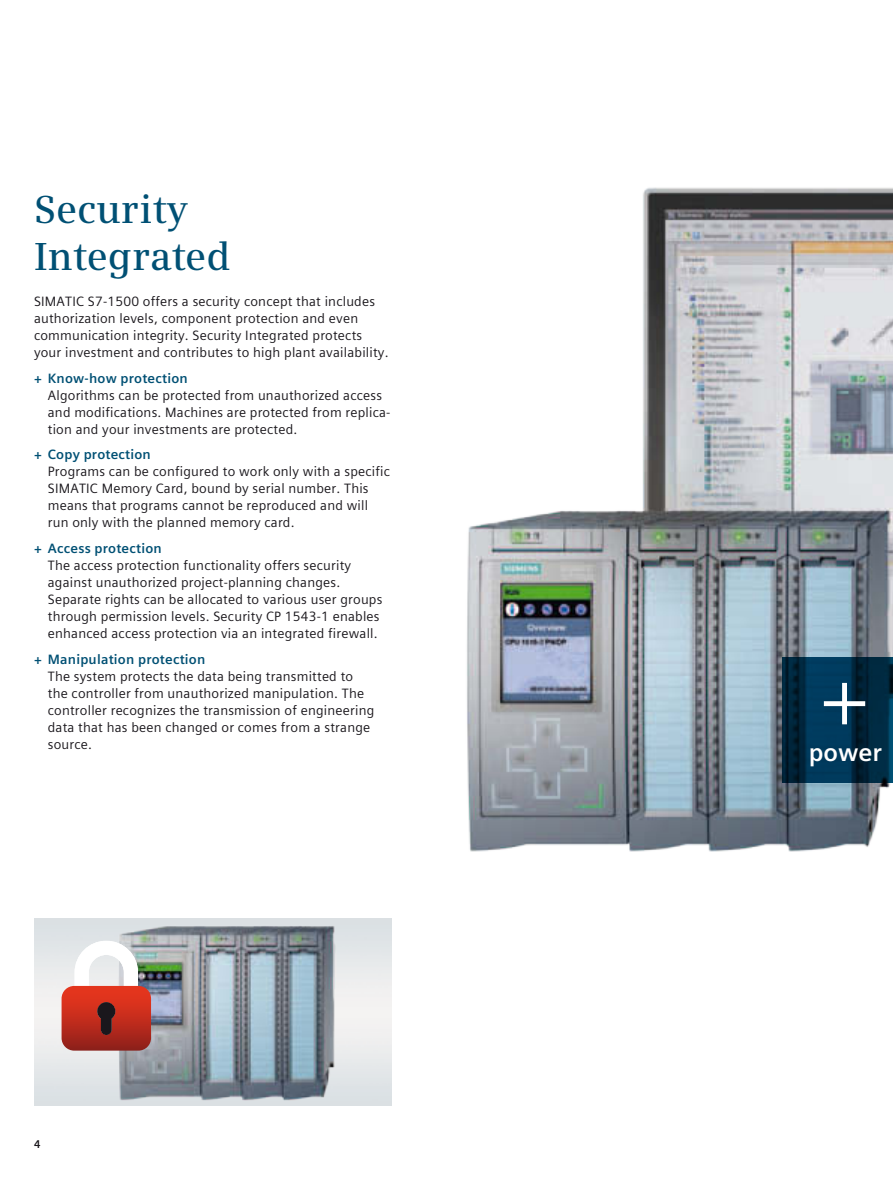
<style>
.page{position:relative;width:893px;height:1191px;background:#fff}
.page>*{position:absolute;margin:0;border:0;box-sizing:border-box;transform-origin:0 0}
.t1{font:600 39px/46.8px "Siemens Serif";color:#005074}
.t2{font:700 24.75px "Siemens Sans Global";color:#fff}
.t3{font:13.5px/17px "Siemens Sans Global";letter-spacing:.015em;color:#1a171c}
.t4{font:700 13.5px "Siemens Sans Global";letter-spacing:.015em;color:#005074}
.t5{font:700 11.25px "Siemens Sans Global";color:#1a171c}
</style>
<div class="page">
<img style="left:391px;top:187px;width:502px;height:782px">
<svg style="left:783px;top:657px;width:110px;height:125px;background:#002e48"></svg>
<svg style="left:824px;top:683px;width:41px;height:41px"></svg>
<img style="left:34px;top:918px;width:52px;height:188px">
<img style="left:86px;top:918px;width:305px;height:188px">
<svg style="left:62px;top:940px;width:89px;height:110px"></svg>
<h1 class="t1" style="left:34px;top:186px;width:198px">Security<br>Integrated</h1>
<p class="t3" style="left:34px;top:293px;width:356px">SIMATIC S7-1500 offers a security concept that includes authorization levels, component protection and even communication integrity. Security Integrated protects your investment and contributes to high plant availability.</p>
<p class="t4" style="left:34px;top:368px;width:155px">+ Know-how protection</p>
<p class="t3" style="left:48px;top:387px;width:344px">Algorithms can be protected from unauthorized access and modifications. Machines are protected from replica&shy;tion and your investments are protected.</p>
<p class="t4" style="left:34px;top:444px;width:118px">+ Copy protection</p>
<p class="t3" style="left:48px;top:463px;width:344px">Programs can be configured to work only with a specific SIMATIC Memory Card, bound by serial number. This means that programs cannot be reproduced and will run only with the planned memory card.</p>
<p class="t4" style="left:34px;top:538px;width:129px">+ Access protection</p>
<p class="t3" style="left:48px;top:557px;width:336px">The access protection functionality offers security against unauthorized project-planning changes.<br>Separate rights can be allocated to various user groups through permission levels. Security CP 1543-1 enables enhanced access protection via an integrated firewall.</p>
<p class="t4" style="left:34px;top:648px;width:173px">+ Manipulation protection</p>
<p class="t3" style="left:48px;top:667px;width:328px">The system protects the data being transmitted to the controller from unauthorized manipulation. The controller recognizes the transmission of engineering data that has been changed or comes from a strange source.</p>
<p class="t5" style="left:34px;top:1135px;width:8px">4</p>
<h2 class="t2" style="left:809px;top:733px;width:75px">power</h2>
</div>
